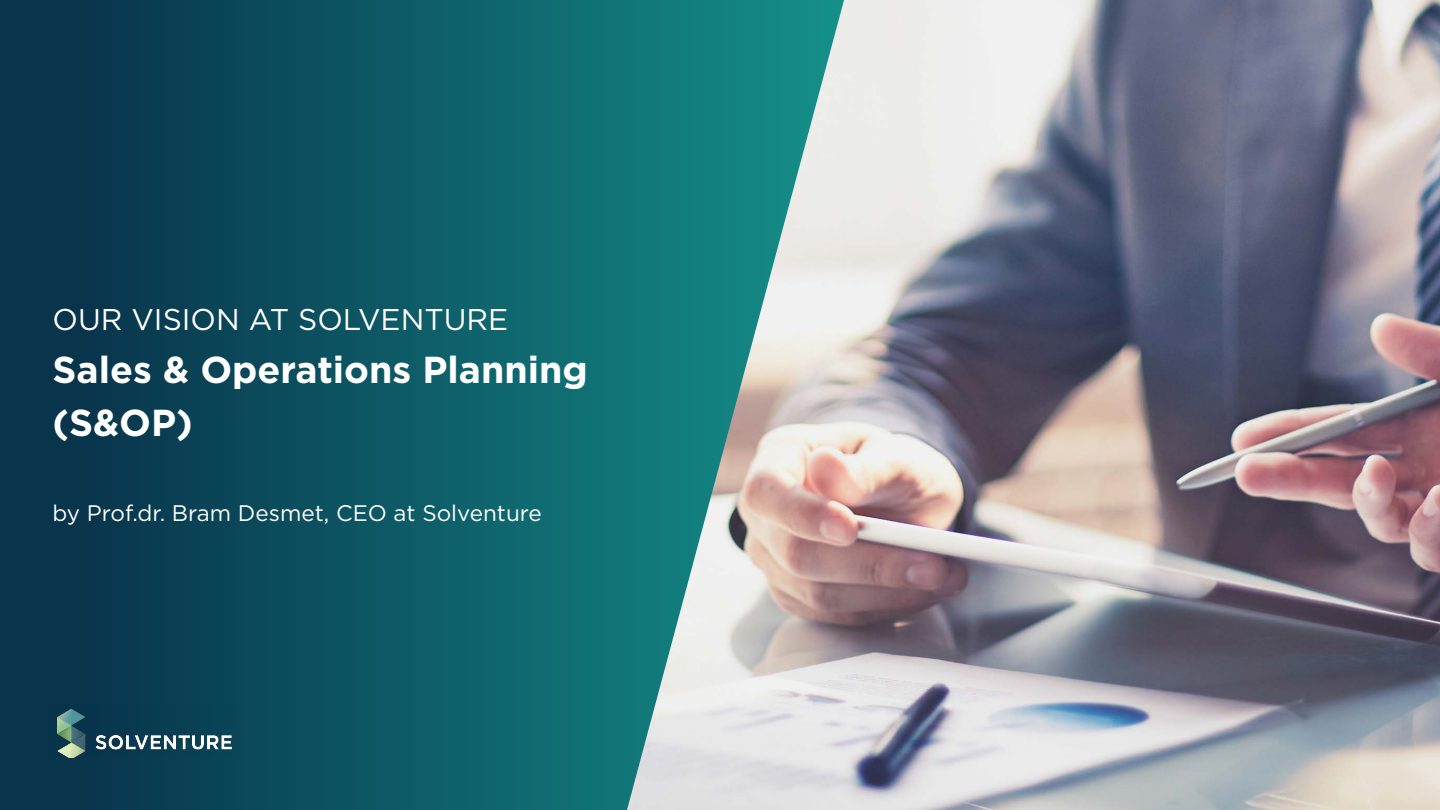
<style>
.page{position:relative;width:1440px;height:810px;background:#fff}
.page>*{position:absolute;margin:0;border:0;box-sizing:border-box;transform-origin:0 0}
.t1{font:700 37.5px/52.5px "Gotham";color:#fff}
.t2{font:30px "Gotham";color:#fff}
.t3{font:22.5px "Gotham";color:#fff}
</style>
<div class="page">
<svg style="left:0;top:0;width:627px;height:810px;background:#0c515f"></svg>
<img style="left:627px;top:0;width:813px;height:810px">
<img style="left:52px;top:705px;width:186px;height:53px">
<h2 class="t2" style="left:52px;top:300px;width:457px">OUR VISION AT SOLVENTURE</h2>
<h1 class="t1" style="left:52px;top:343px;width:537px">Sales &amp; Operations Planning (S&amp;OP)</h1>
<p class="t3" style="left:52px;top:499px;width:491px">by Prof.dr. Bram Desmet, CEO at Solventure</p>
</div>
